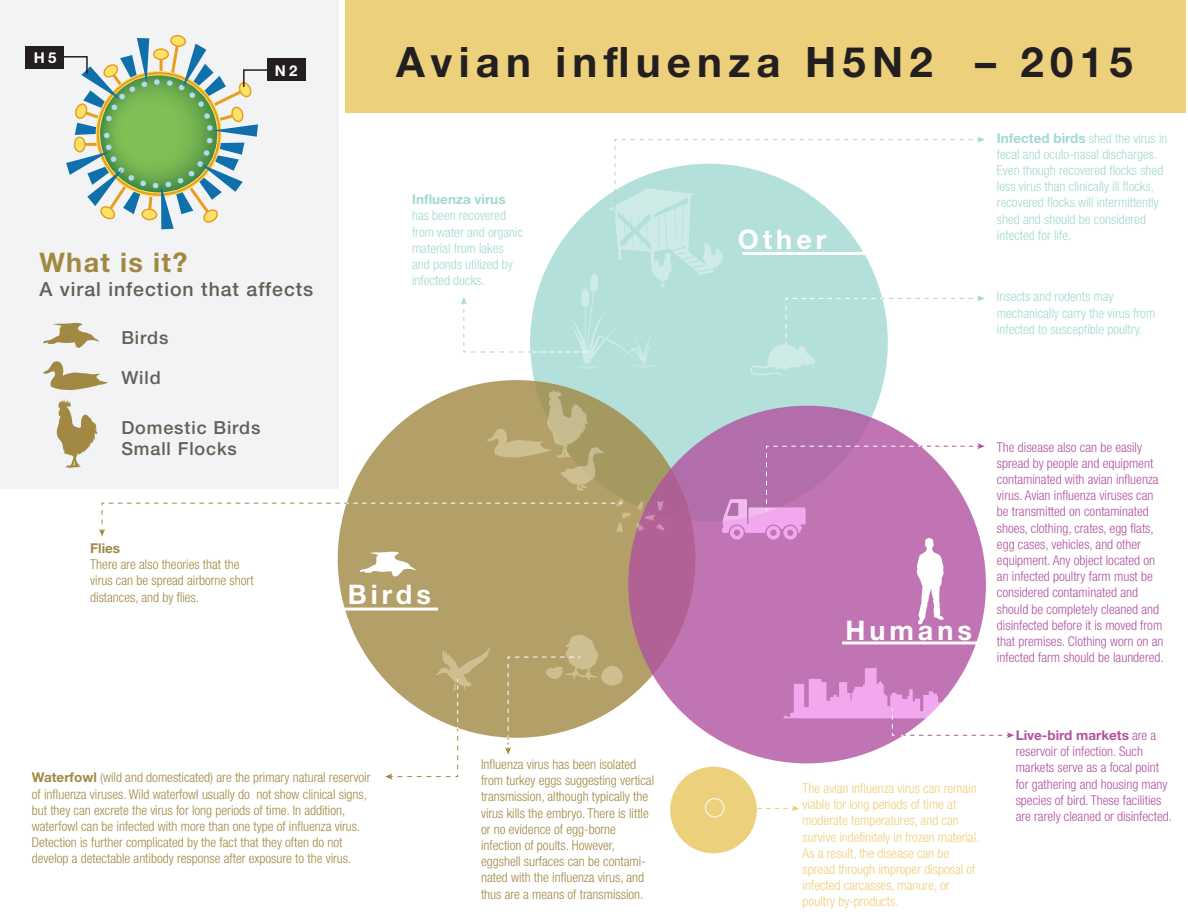
<style>
.page{position:relative;width:1188px;height:918px;background:#fff}
.page>*{position:absolute;margin:0;border:0;box-sizing:border-box;transform-origin:0 0}
.t1{font:700 42px "Helvetica Neue LT Std";letter-spacing:.15em;color:#231f20}
.t2{font:700 27px "Helvetica Neue LT Std";letter-spacing:.15em;color:#fff}
.t3{font:700 27px "Helvetica Neue LT Std";letter-spacing:.05em;color:#a18943}
.t4{font:500 19.5px "Helvetica Neue LT Std";letter-spacing:.05em;color:#615f56}
.t5{font:500 18px/21.6px "Helvetica Neue LT Std";letter-spacing:.05em;color:#615f56}
.t6{font:700 15px "Helvetica Neue LT Std";color:#fff}
.t7{font:300 condensed 13.5px/16.2px "Helvetica Neue LT Std";color:#a18943}
.t8{font:300 condensed 13.5px/16.2px "Helvetica Neue LT Std";color:#b252a0}
.t9{font:300 condensed 13.5px/16.2px "Helvetica Neue LT Std";color:#a2d9d3}
.t10{font:300 condensed 13.5px/16.2px "Helvetica Neue LT Std";color:#edd07c}
.t11{font:700 13.5px "Helvetica Neue LT Std";color:#a2d9d3}
.t12{font:700 13.5px "Helvetica Neue LT Std";color:#a18943}
.s1{font-weight:700;font-stretch:normal}
</style>
<div class="page">
<div style="left:0;top:0;width:339px;height:488px;background:#f2f3f4"></div>
<div style="left:346px;top:0;width:840px;height:112px;background:#edd07c"></div>
<svg style="left:57px;top:399px;width:40px;height:69px"></svg>
<svg style="left:43px;top:361px;width:65px;height:29px"></svg>
<svg style="left:43px;top:323px;width:56px;height:25px"></svg>
<div style="left:530px;top:164px;width:358px;height:357px;background:#b4e0db;border-radius:50%"></div>
<div style="left:670px;top:767px;width:87px;height:86px;background:#edd07c;border-radius:50%"></div>
<div style="left:338px;top:380px;width:357px;height:358px;background:linear-gradient(to right,#b6a169,#ab9d65);border-radius:50%"></div>
<svg style="left:628px;top:406px;width:358px;height:357px;background:#bb6fab"></svg>
<hr style="left:338px;top:608px;width:100px;height:3px;background:#fff">
<hr style="left:842px;top:641px;width:136px;height:3px;background:#fff">
<svg style="left:360px;top:552px;width:56px;height:25px"></svg>
<svg style="left:783px;top:666px;width:231px;height:72px"></svg>
<svg style="left:723px;top:805px;width:76px;height:7px"></svg>
<svg style="left:385px;top:647px;width:106px;height:133px"></svg>
<svg style="left:99px;top:498px;width:566px;height:38px"></svg>
<svg style="left:722px;top:443px;width:263px;height:182px;background:#c682bb"></svg>
<svg style="left:487px;top:389px;width:117px;height:102px;background:#b5a671"></svg>
<svg style="left:461px;top:137px;width:524px;height:238px"></svg>
<svg style="left:505px;top:634px;width:118px;height:121px"></svg>
<div style="left:705px;top:798px;width:19px;height:19px;border:1px solid #fff;border-radius:50%"></div>
<svg style="left:25px;top:35px;width:281px;height:194px"></svg>
<p class="t6" style="left:34px;top:48px;width:24px">H5</p>
<p class="t6" style="left:275px;top:61px;width:24px">N2</p>
<h2 class="t3" style="left:39px;top:246px;width:149px">What is it?</h2>
<h3 class="t4" style="left:39px;top:277px;width:275px">A viral infection that affects</h3>
<h3 class="t5" style="left:121px;top:326px;width:48px">Birds</h3>
<h3 class="t5" style="left:121px;top:366px;width:41px">Wild</h3>
<h3 class="t5" style="left:121px;top:416px;width:141px">Domestic Birds<br>Small Flocks</h3>
<p class="t12" style="left:90px;top:540px;width:31px">Flies</p>
<p class="t7" style="left:90px;top:556px;width:165px">There are also theories that the virus can be spread airborne short distances, and by flies.</p>
<h1 class="t1" style="left:396px;top:36px;width:738px">Avian influenza H5N2 – 2015</h1>
<p class="t11" style="left:412px;top:191px;width:95px">Influenza virus</p>
<p class="t9" style="left:412px;top:207px;width:113px">has been recovered from water and organic material from lakes and ponds utilized by infected ducks.</p>
<h2 class="t2" style="left:348px;top:577px;width:85px">Birds</h2>
<h2 class="t2" style="left:738px;top:222px;width:90px">Other</h2>
<p class="t9" style="left:997px;top:130px;width:172px"><span class="s1">Infected birds</span> shed the virus in fecal and oculo-nasal discharges.<br>Even though recovered flocks shed less virus than clinically ill flocks, recovered flocks will intermittently shed and should be considered infected for life.</p>
<p class="t9" style="left:997px;top:288px;width:160px">Insects and rodents may mechanically carry the virus from infected to susceptible poultry.</p>
<h2 class="t2" style="left:845px;top:613px;width:128px">Humans</h2>
<p class="t8" style="left:997px;top:439px;width:168px">The disease also can be easily spread by people and equipment contaminated with avian influenza virus. Avian influenza viruses can be transmitted on contaminated shoes, clothing, crates, egg flats, egg cases, vehicles, and other equipment. Any object located on an infected poultry farm must be considered contaminated and should be completely cleaned and disinfected before it is moved from that premises. Clothing worn on an infected farm should be laundered.</p>
<p class="t7" style="left:32px;top:769px;width:340px"><span class="s1">Waterfowl</span> (wild and domesticated) are the primary natural reservoir of influenza viruses. Wild waterfowl usually do not show clinical signs, but they can excrete the virus for long periods of time. In addition, waterfowl can be infected with more than one type of influenza virus.<br>Detection is further complicated by the fact that they often do not develop a detectable antibody response after exposure to the virus.</p>
<p class="t7" style="left:481px;top:756px;width:175px">Influenza virus has been isolated from turkey eggs suggesting vertical transmission, although typically the virus kills the embryo. There is little or no evidence of egg-borne infection of poults. However, eggshell surfaces can be contami&shy;nated with the influenza virus, and thus are a means of transmission.</p>
<p class="t10" style="left:803px;top:780px;width:178px">The avian influenza virus can remain viable for long periods of time at moderate temperatures, and can survive indefinitely in frozen material.<br>As a result, the disease can be spread through improper disposal of infected carcasses, manure, or poultry by-products.</p>
<p class="t8" style="left:1016px;top:727px;width:158px"><span class="s1">Live-bird markets</span> are a reservoir of infection. Such markets serve as a focal point for gathering and housing many species of bird. These facilities are rarely cleaned or disinfected.</p>
</div>
